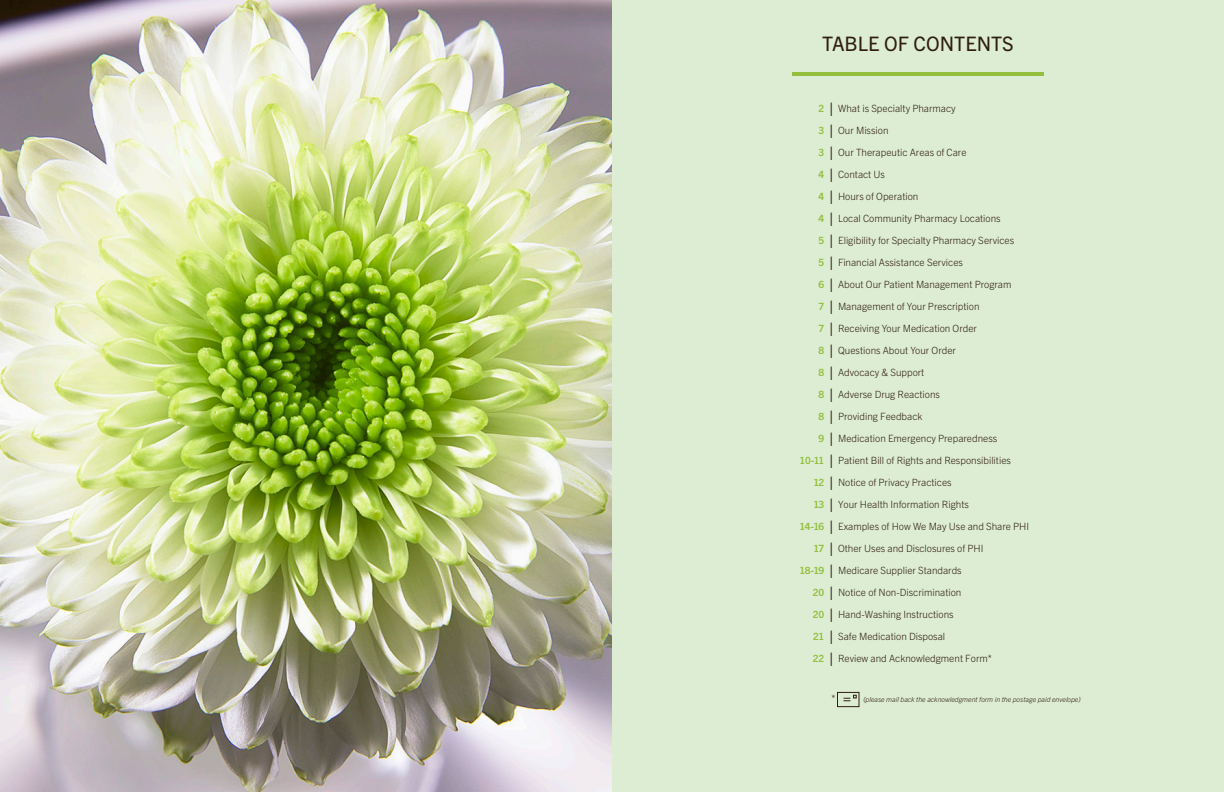
<style>
.page{position:relative;width:1224px;height:792px;background:#fff}
.page>*{position:absolute;margin:0;border:0;box-sizing:border-box;transform-origin:0 0}
.t1{font:20px "Trade Gothic Next LT Pro";color:#301e0d}
.t2{font:300 10px "Trade Gothic Next LT Pro";color:#301e0d}
.t3{font:italic 300 7px "Trade Gothic Next LT Pro";color:#301e0d}
.s1{font-weight:700;color:#93bf3d}
.s2{font-weight:400;font-size:17px}
</style>
<div class="page">
<div style="left:612px;top:0;width:612px;height:792px;background:#ddedd4"></div>
<hr style="left:792px;top:72px;width:252px;height:4px;background:#93bf3d">
<div style="left:837px;top:692px;width:23px;height:15px;border:1px solid #301e0d"></div>
<svg style="left:844px;top:695px;width:13px;height:6px"></svg>
<img style="left:0;top:0;width:612px;height:792px">
<p class="t1" style="left:822px;top:30px;width:193px">TABLE OF CONTENTS</p>
<p class="t2" style="left:819px;top:102px;width:139px"><span class="s1">2</span> <span class="s2">|</span> What is Specialty Pharmacy</p>
<p class="t2" style="left:819px;top:124px;width:71px"><span class="s1">3</span> <span class="s2">|</span> Our Mission</p>
<p class="t2" style="left:819px;top:146px;width:149px"><span class="s1">3</span> <span class="s2">|</span> Our Therapeutic Areas of Care</p>
<p class="t2" style="left:819px;top:168px;width:68px"><span class="s1">4</span> <span class="s2">|</span> Contact Us</p>
<p class="t2" style="left:819px;top:190px;width:101px"><span class="s1">4</span> <span class="s2">|</span> Hours of Operation</p>
<p class="t2" style="left:819px;top:212px;width:184px"><span class="s1">4</span> <span class="s2">|</span> Local Community Pharmacy Locations</p>
<p class="t2" style="left:819px;top:234px;width:197px"><span class="s1">5</span> <span class="s2">|</span> Eligibility for Specialty Pharmacy Services</p>
<p class="t2" style="left:819px;top:256px;width:146px"><span class="s1">5</span> <span class="s2">|</span> Financial Assistance Services</p>
<p class="t2" style="left:819px;top:278px;width:194px"><span class="s1">6</span> <span class="s2">|</span> About Our Patient Management Program</p>
<p class="t2" style="left:819px;top:300px;width:162px"><span class="s1">7</span> <span class="s2">|</span> Management of Your Prescription</p>
<p class="t2" style="left:819px;top:322px;width:160px"><span class="s1">7</span> <span class="s2">|</span> Receiving Your Medication Order</p>
<p class="t2" style="left:819px;top:344px;width:139px"><span class="s1">8</span> <span class="s2">|</span> Questions About Your Order</p>
<p class="t2" style="left:819px;top:366px;width:107px"><span class="s1">8</span> <span class="s2">|</span> Advocacy &amp; Support</p>
<p class="t2" style="left:819px;top:388px;width:123px"><span class="s1">8</span> <span class="s2">|</span> Adverse Drug Reactions</p>
<p class="t2" style="left:819px;top:410px;width:105px"><span class="s1">8</span> <span class="s2">|</span> Providing Feedback</p>
<p class="t2" style="left:819px;top:432px;width:180px"><span class="s1">9</span> <span class="s2">|</span> Medication Emergency Preparedness</p>
<p class="t2" style="left:799px;top:454px;width:213px"><span class="s1">10-11</span> <span class="s2">|</span> Patient Bill of Rights and Responsibilities</p>
<p class="t2" style="left:813px;top:476px;width:140px"><span class="s1">12</span> <span class="s2">|</span> Notice of Privacy Practices</p>
<p class="t2" style="left:813px;top:498px;width:157px"><span class="s1">13</span> <span class="s2">|</span> Your Health Information Rights</p>
<p class="t2" style="left:799px;top:520px;width:231px"><span class="s1">14-16</span> <span class="s2">|</span> Examples of How We May Use and Share PHI</p>
<p class="t2" style="left:813px;top:542px;width:172px"><span class="s1">17</span> <span class="s2">|</span> Other Uses and Disclosures of PHI</p>
<p class="t2" style="left:799px;top:564px;width:164px"><span class="s1">18-19</span> <span class="s2">|</span> Medicare Supplier Standards</p>
<p class="t2" style="left:813px;top:586px;width:150px"><span class="s1">20</span> <span class="s2">|</span> Notice of Non-Discrimination</p>
<p class="t2" style="left:813px;top:608px;width:142px"><span class="s1">20</span> <span class="s2">|</span> Hand-Washing Instructions</p>
<p class="t2" style="left:813px;top:630px;width:133px"><span class="s1">21</span> <span class="s2">|</span> Safe Medication Disposal</p>
<p class="t2" style="left:813px;top:652px;width:180px"><span class="s1">22</span> <span class="s2">|</span> Review and Acknowledgment Form*</p>
<p class="t2" style="left:832px;top:692px;width:6px">*</p>
<p class="t3" style="left:863px;top:695px;width:219px">(please mail back the acknowledgment form in the postage paid envelope)</p>
</div>
